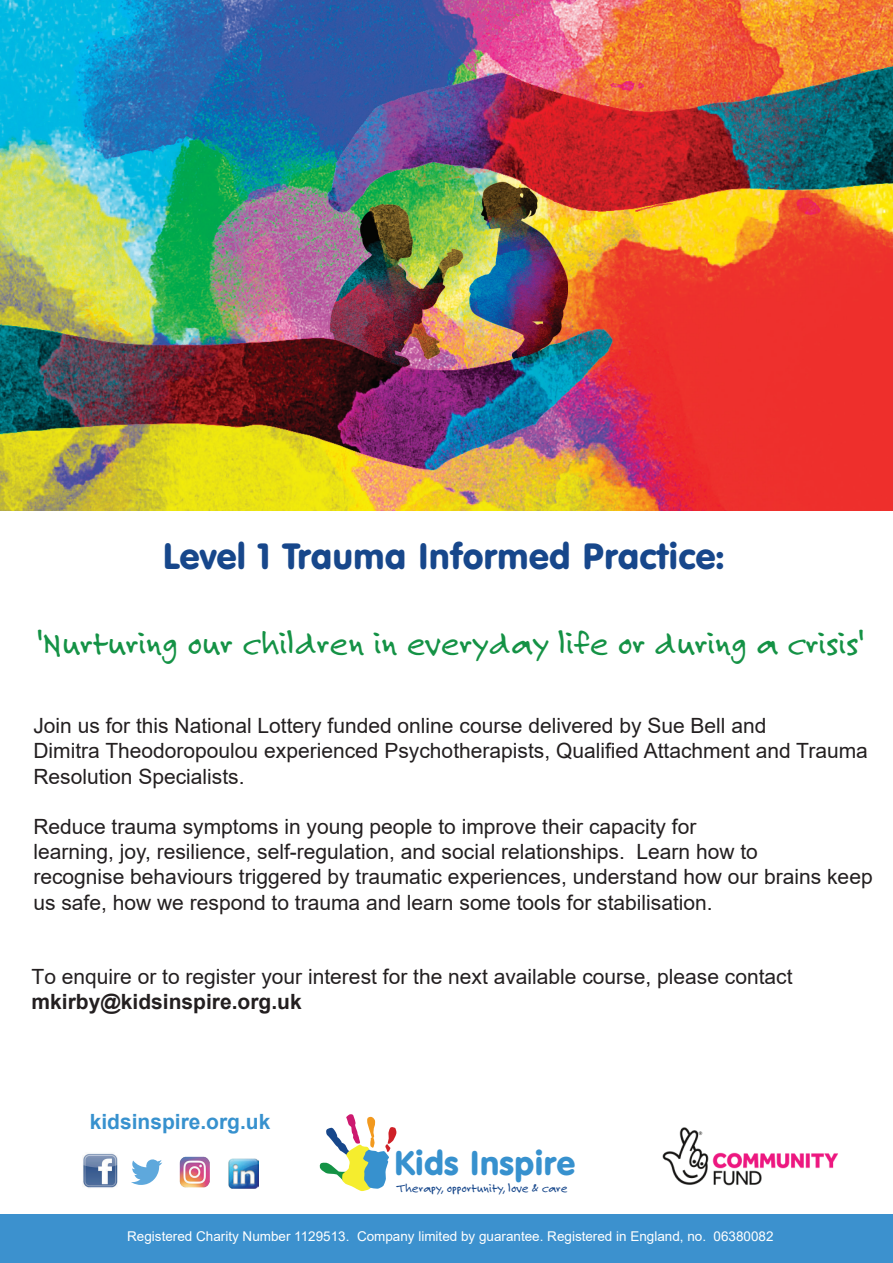
<style>
.page{position:relative;width:893px;height:1263px;background:#fff}
.page>*{position:absolute;margin:0;border:0;box-sizing:border-box;transform-origin:0 0}
.t1{font:36px "Felt Tip Roman";color:#149245}
.t2{font:36px "VAG Rounded BT";color:#17478b}
.t3{font:33.6px "VAG Rounded BT";color:#3791ce}
.t4{font:21px/25.2px "Arial";color:#231f20}
.t5{font:700 21px "Arial";color:#231f20}
.t6{font:700 21px "Arial";color:#3791ce}
.t7{font:13.5px "Arial";color:#fff}
.t8{font:13.05px "Felt Tip Roman";color:#17478b}
</style>
<div class="page">
<svg style="left:319px;top:1114px;width:78px;height:77px"></svg>
<img style="left:83px;top:1153px;width:35px;height:35px">
<svg style="left:131px;top:1159px;width:32px;height:26px"></svg>
<img style="left:179px;top:1156px;width:31px;height:31px">
<div style="left:0;top:1214px;width:893px;height:49px;background:#3c91ce"></div>
<img style="left:229px;top:1158px;width:30px;height:30px">
<img style="left:662px;top:1127px;width:176px;height:59px">
<img style="left:0;top:0;width:893px;height:511px">
<h1 class="t2" style="left:163px;top:533px;width:563px">Level 1 Trauma Informed Practice:</h1>
<h1 class="t1" style="left:37px;top:621px;width:828px">'Nurturing our children in everyday life or during a crisis'</h1>
<p class="t4" style="left:33px;top:713px;width:836px">Join us for this National Lottery funded online course delivered by Sue Bell and<br>Dimitra Theodoropoulou experienced Psychotherapists, Qualified Attachment and Trauma<br>Resolution Specialists.</p>
<p class="t4" style="left:33px;top:814px;width:841px">Reduce trauma symptoms in young people to improve their capacity for<br>learning, joy, resilience, self-regulation, and social relationships. Learn how to<br>recognise behaviours triggered by traumatic experiences, understand how our brains keep us safe, how we respond to trauma and learn some tools for stabilisation.</p>
<p class="t4" style="left:32px;top:964px;width:763px">To enquire or to register your interest for the next available course, please contact</p>
<p class="t5" style="left:32px;top:987px;width:272px">mkirby@kidsinspire.org.uk</p>
<p class="t6" style="left:90px;top:1107px;width:182px">kidsinspire.org.uk</p>
<h2 class="t3" style="left:394px;top:1142px;width:183px">Kids Inspire</h2>
<p class="t8" style="left:397px;top:1180px;width:172px">Therapy, opportunity, love &amp; care</p>
<p class="t7" style="left:127px;top:1227px;width:648px">Registered Charity Number 1129513. Company limited by guarantee. Registered in England, no. 06380082</p>
</div>
